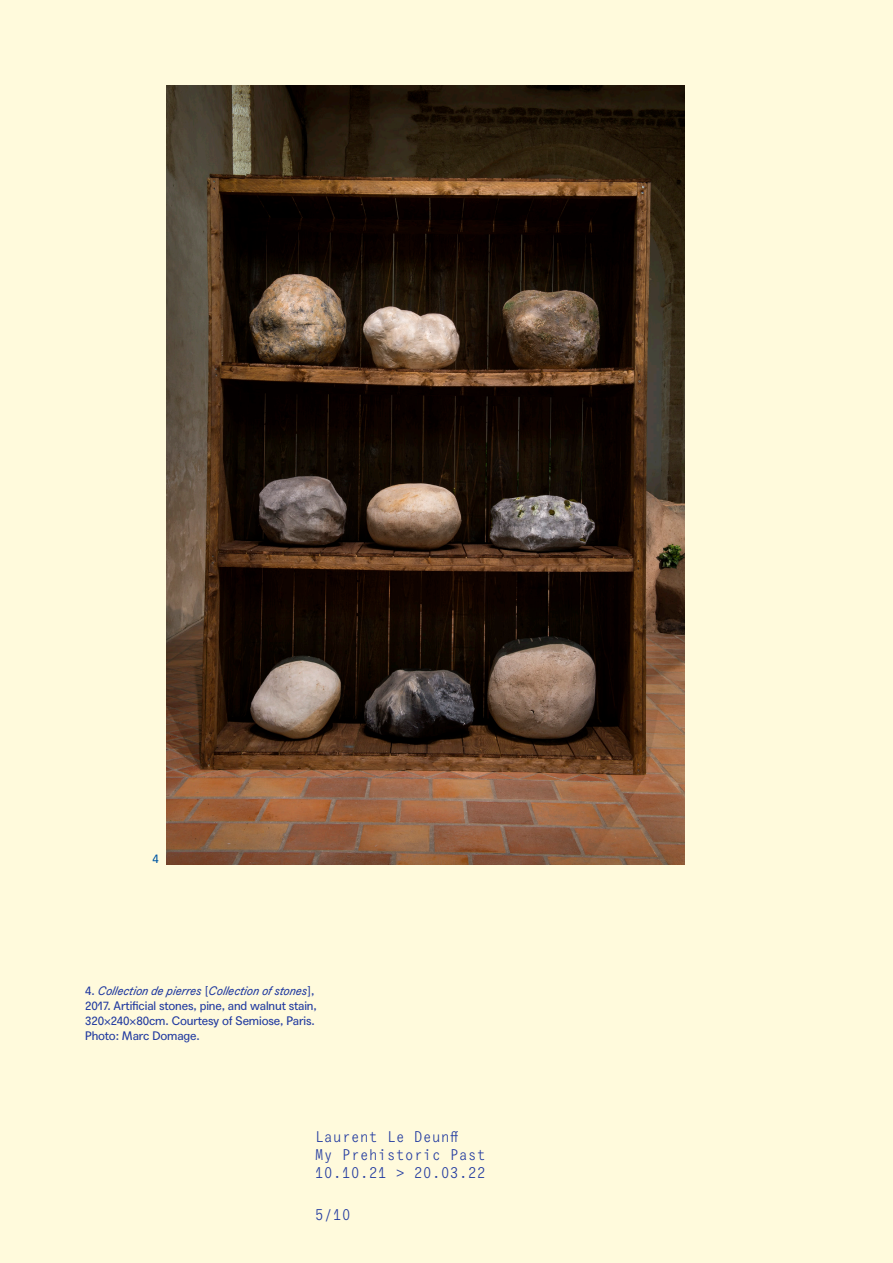
<style>
.page{position:relative;width:893px;height:1263px;background:#fffadc}
.page>*{position:absolute;margin:0;border:0;box-sizing:border-box;transform-origin:0 0}
.t1{font:15px/18px "Agipo Mono";color:#213aa0}
._3-_Pti_txt{font:12px/15px "Agipo";letter-spacing:-.01em;color:#213aa0}
._3-_Pti_txt-2{font:12px "Agipo";color:#0057a4}
.s1{font-style:italic}
</style>
<div class="page">
<img style="left:166px;top:86px;width:518px;height:778px">
<p class="_3-_Pti_txt-2" style="left:152px;top:850px;width:8px">4</p>
<p class="_3-_Pti_txt" style="left:85px;top:982px;width:233px">4. <span class="s1">Collection de pierres</span> [<span class="s1">Collection of stones</span>], 2017. Artificial stones, pine, and walnut stain, 320×240×80cm. Courtesy of Semiose, Paris.<br>Photo: Marc Domage.</p>
<p class="t1" style="left:315px;top:1126px;width:172px">Laurent Le Deunff<br>My Prehistoric Past<br>10.10.21 &gt; 20.03.22</p>
<p class="t1" style="left:315px;top:1205px;width:37px">5/10</p>
</div>
